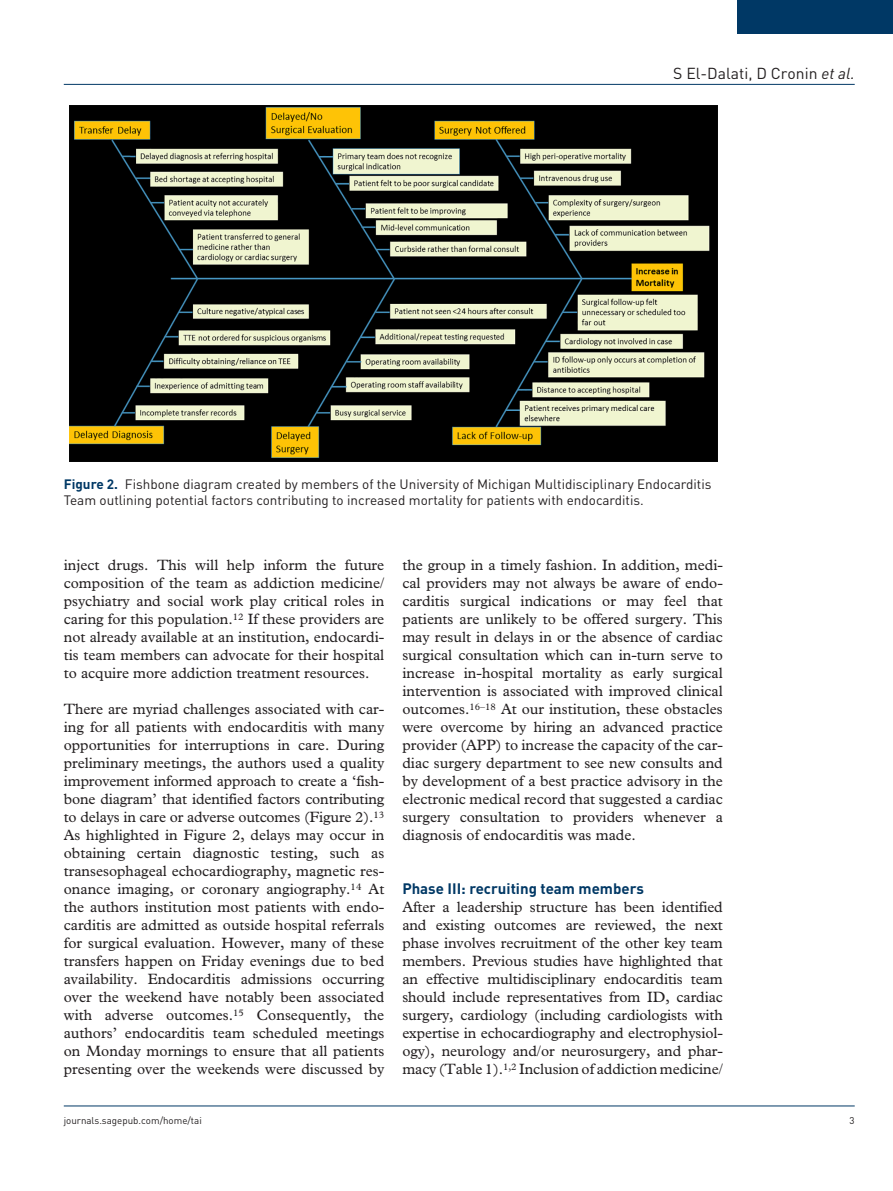
<style>
.page{position:relative;width:893px;height:1191px;background:#fff}
.page>*{position:absolute;margin:0;border:0;box-sizing:border-box;transform-origin:0 0}
.t1{font:15.75px "DIN";color:#231f20}
.t2{font:15px/18px "Plantin Std";color:#231f20;text-align:justify}
.t3{font:700 15px "DIN";color:#003865}
.t4{font:13.5px/15.8px "DIN";color:#231f20}
.t5{font:9.75px "DIN";color:#231f20}
.s1{font-style:italic}
.s2{font-weight:700;color:#003865}
</style>
<div class="page">
<hr style="left:64px;top:84px;width:791px;height:1px;background:#003865">
<hr style="left:64px;top:1105px;width:791px;height:1px;background:#003865">
<div style="left:738px;top:0;width:155px;height:34px;background:#003865"></div>
<img style="left:69px;top:106px;width:648px;height:355px">
<p class="t1" style="left:673px;top:63px;width:183px">S El-Dalati, D Cronin <span class="s1">et al.</span></p>
<p class="t4" style="left:64px;top:476px;width:649px"><span class="s2">Figure 2.</span> Fishbone diagram created by members of the University of Michigan Multidisciplinary Endocarditis<br>Team outlining potential factors contributing to increased mortality for patients with endocarditis.</p>
<p class="t2" style="left:64px;top:556px;width:322px">inject drugs. This will help inform the future composition of the team as addiction medicine/ psychiatry and social work play critical roles in caring for this population.<sup>12</sup> If these providers are not already available at an institution, endocardi&shy;tis team members can advocate for their hospital to acquire more addiction treatment resources.</p>
<p class="t2" style="left:64px;top:700px;width:322px">There are myriad challenges associated with car&shy;ing for all patients with endocarditis with many opportunities for interruptions in care. During preliminary meetings, the authors used a quality improvement informed approach to create a ‘fish&shy;bone diagram’ that identified factors contributing to delays in care or adverse outcomes (Figure 2).<sup>13<br></sup>As highlighted in Figure 2, delays may occur in obtaining certain diagnostic testing, such as transesophageal echocardiography, magnetic res&shy;onance imaging, or coronary angiography.<sup>14</sup> At the authors institution most patients with endo&shy;carditis are admitted as outside hospital referrals for surgical evaluation. However, many of these transfers happen on Friday evenings due to bed availability. Endocarditis admissions occurring over the weekend have notably been associated with adverse outcomes.<sup>15</sup> Consequently, the authors’ endocarditis team scheduled meetings on Monday mornings to ensure that all patients presenting over the weekends were discussed by</p>
<p class="t2" style="left:402px;top:556px;width:322px">the group in a timely fashion. In addition, medi&shy;cal providers may not always be aware of endo&shy;carditis surgical indications or may feel that patients are unlikely to be offered surgery. This may result in delays in or the absence of cardiac surgical consultation which can in-turn serve to increase in-hospital mortality as early surgical intervention is associated with improved clinical outcomes.<sup>16–18</sup> At our institution, these obstacles were overcome by hiring an advanced practice provider (APP) to increase the capacity of the car&shy;diac surgery department to see new consults and by development of a best practice advisory in the electronic medical record that suggested a cardiac surgery consultation to providers whenever a diagnosis of endocarditis was made.</p>
<p class="t3" style="left:402px;top:879px;width:243px">Phase III: recruiting team members</p>
<p class="t2" style="left:402px;top:898px;width:322px">After a leadership structure has been identified and existing outcomes are reviewed, the next phase involves recruitment of the other key team members. Previous studies have highlighted that an effective multidisciplinary endocarditis team should include representatives from ID, cardiac surgery, cardiology (including cardiologists with expertise in echocardiography and electrophysiol&shy;ogy), neurology and/or neurosurgery, and phar&shy;macy (Table 1).<sup>1,2</sup> Inclusion of addiction medicine/</p>
<p class="t5" style="left:64px;top:1114px;width:140px">journals.sagepub.com/home/tai</p>
<p class="t5" style="left:850px;top:1114px;width:7px">3</p>
</div>
